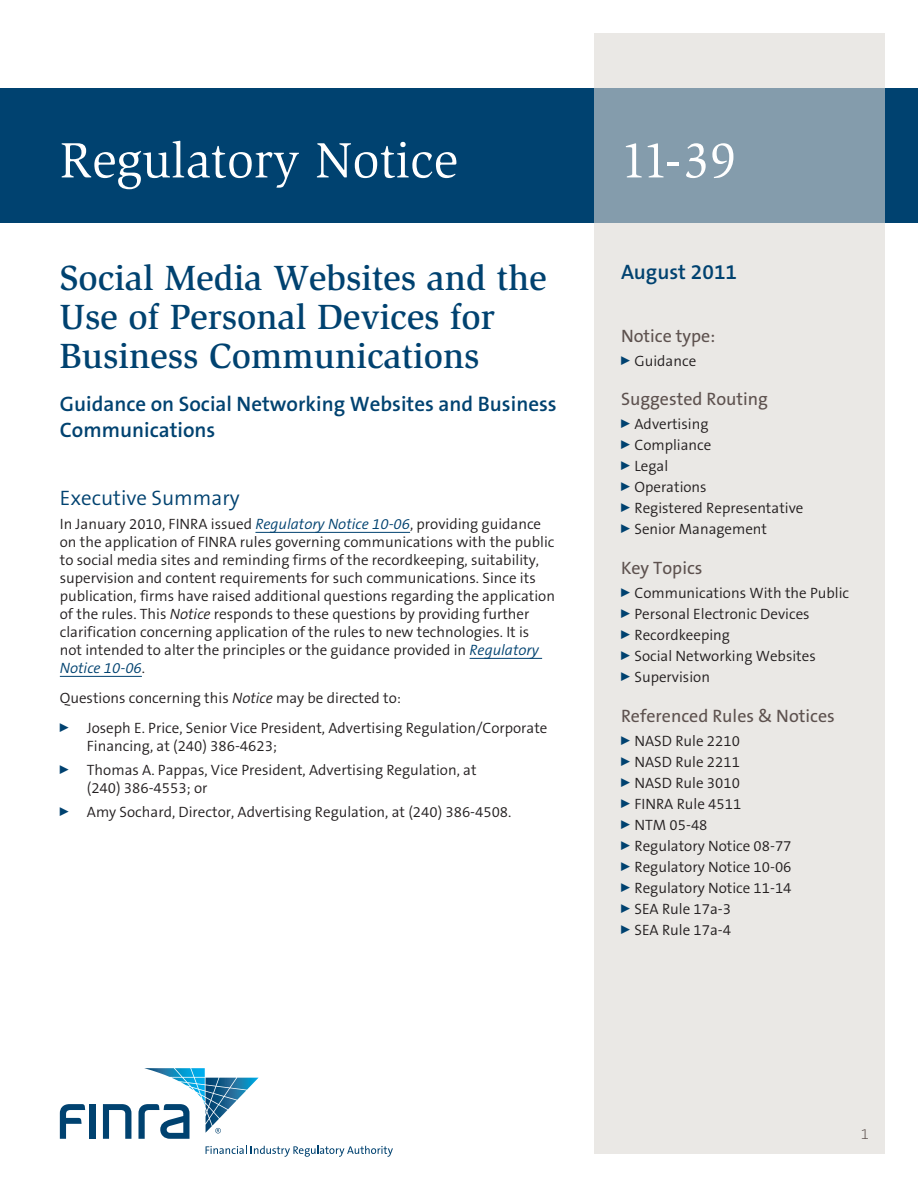
<style>
.page{position:relative;width:918px;height:1188px;background:#fff}
.page>*{position:absolute;margin:0;border:0;box-sizing:border-box;transform-origin:0 0}
.t1{font:51px "Slimbach LT";color:#fff}
.t2{font:500 36px/39px "Slimbach LT";color:#004270}
.t3{font:600 21px/25.2px "The Sans B6";color:#004270}
.t4{font:300 21px "The Sans B4";color:#004270}
.t5{font:18px "The Sans B5 Plain";color:#5d514e}
.t6{font:300 15px/21px "The Sans B4";color:#231f20}
.t7{font:200 15px "The Sans B2";color:#5d514e}
.s1{font-style:italic;color:#004270}
.s2{font-style:italic}
</style>
<div class="page">
<div style="left:0;top:88px;width:918px;height:135px;background:#004270"></div>
<svg style="left:594px;top:34px;width:290px;height:1120px;background:#dddede"></svg>
<div style="left:90px;top:1104px;width:6px;height:35px;background:#004270"></div>
<svg style="left:103px;top:1104px;width:28px;height:35px"></svg>
<svg style="left:60px;top:1104px;width:25px;height:35px"></svg>
<svg style="left:206px;top:1146px;width:187px;height:11px"></svg>
<svg style="left:138px;top:1068px;width:121px;height:71px"></svg>
<hr style="left:255px;top:532px;width:155px;height:1px;background:#004270">
<hr style="left:470px;top:658px;width:72px;height:1px;background:#004270">
<hr style="left:60px;top:676px;width:82px;height:1px;background:#004270">
<h1 class="t1" style="left:60px;top:131px;width:400px">Regulatory Notice</h1>
<h1 class="t1" style="left:621px;top:131px;width:117px">11-39</h1>
<h2 class="t2" style="left:60px;top:258px;width:489px">Social Media Websites and the<br>Use of Personal Devices for<br>Business Communications</h2>
<h3 class="t3" style="left:60px;top:392px;width:498px">Guidance on Social Networking Websites and Business<br>Communications</h3>
<h3 class="t4" style="left:60px;top:487px;width:181px">Executive Summary</h3>
<p class="t6" style="left:60px;top:515px;width:497px;line-height:18px">In January 2010, FINRA issued <span class="s1">Regulatory Notice 10-06</span>, providing guidance on the application of FINRA rules governing communications with the public to social media sites and reminding firms of the recordkeeping, suitability, supervision and content requirements for such communications. Since its publication, firms have raised additional questions regarding the application of the rules. This <span class="s2">Notice</span> responds to these questions by providing further clarification concerning application of the rules to new technologies. It is not intended to alter the principles or the guidance provided in <span class="s1">Regulatory Notice 10-06</span>.</p>
<p class="t6" style="left:60px;top:683px;width:489px;line-height:30px">Questions concerning this <span class="s2">Notice</span> may be directed to:<br><sup>0</sup> Joseph E. Price, Senior Vice President, Advertising Regulation/Corporate</p>
<p class="t6" style="left:60px;top:734px;width:418px;line-height:24px;text-indent:27px">Financing, at (240) 386-4623;<br><sup>0</sup> Thomas A. Pappas, Vice President, Advertising Regulation, at</p>
<p class="t6" style="left:60px;top:776px;width:453px;line-height:24px;text-indent:27px">(240) 386-4553; or<br><sup>0</sup> Amy Sochard, Director, Advertising Regulation, at (240) 386-4508.</p>
<h3 class="t3" style="left:621px;top:260px;width:118px">August 2011</h3>
<p class="t5" style="left:621px;top:326px;width:96px">Notice type:</p>
<p class="t6" style="left:621px;top:351px;width:77px"><sup>0</sup> Guidance</p>
<p class="t5" style="left:621px;top:390px;width:149px">Suggested Routing</p>
<p class="t6" style="left:621px;top:414px;width:184px"><sup>0</sup> Advertising<br><sup>0</sup> Compliance<br><sup>0</sup> Legal<br><sup>0</sup> Operations<br><sup>0</sup> Registered Representative<br><sup>0</sup> Senior Management</p>
<p class="t5" style="left:621px;top:558px;width:83px">Key Topics</p>
<p class="t6" style="left:621px;top:583px;width:230px"><sup>0</sup> Communications With the Public<br><sup>0</sup> Personal Electronic Devices<br><sup>0</sup> Recordkeeping<br><sup>0</sup> Social Networking Websites<br><sup>0</sup> Supervision</p>
<p class="t5" style="left:621px;top:706px;width:215px">Referenced Rules &amp; Notices</p>
<p class="t6" style="left:621px;top:731px;width:172px"><sup>0</sup> NASD Rule 2210<br><sup>0</sup> NASD Rule 2211<br><sup>0</sup> NASD Rule 3010<br><sup>0</sup> FINRA Rule 4511<br><sup>0</sup> NTM 05-48<br><sup>0</sup> Regulatory Notice 08-77<br><sup>0</sup> Regulatory Notice 10-06<br><sup>0</sup> Regulatory Notice 11-14<br><sup>0</sup> SEA Rule 17a-3<br><sup>0</sup> SEA Rule 17a-4</p>
<p class="t7" style="left:861px;top:1126px;width:10px">1</p>
</div>
